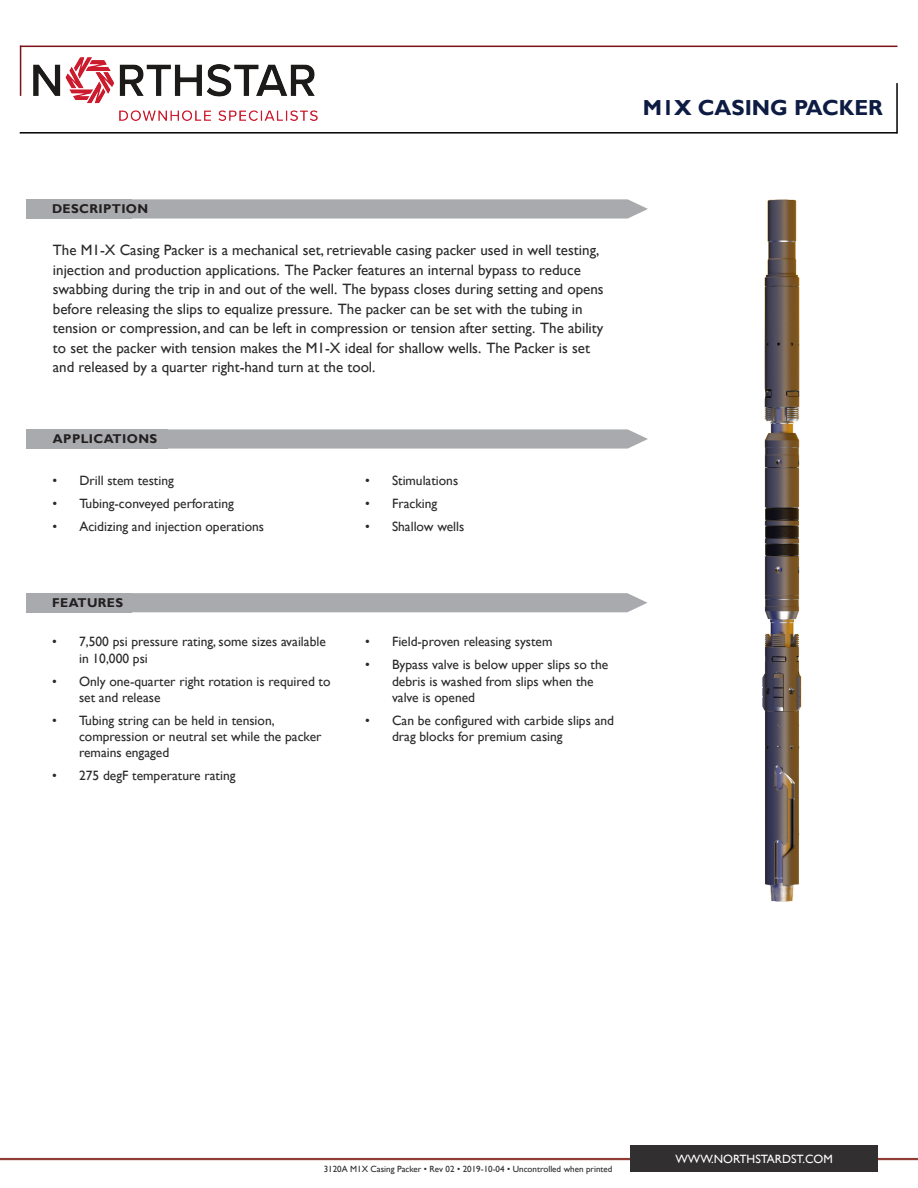
<style>
.page{position:relative;width:918px;height:1188px;background:#fff}
.page>*{position:absolute;margin:0;border:0;box-sizing:border-box;transform-origin:0 0}
.t1{font:700 21.75px "Gill Sans";color:#0e1c44}
.t2{font:15px/19.5px "Gill Sans";color:#2b292a}
.t3{font:13.5px/16.2px "Gill Sans";color:#2b292a}
.t4{font:700 12.75px "Gill Sans";letter-spacing:.03em;color:#231f20}
.t5{font:12px "Gill Sans";color:#fff}
.t6{font:9px "Gill Sans";color:#2b292a}
</style>
<div class="page">
<hr style="left:0;top:1158px;width:918px;height:2px;background:#8f3d35">
<div style="left:630px;top:1146px;width:248px;height:26px;background:#312f30"></div>
<img style="left:33px;top:57px;width:284px;height:64px">
<div style="left:26px;top:429px;width:141px;height:20px;background:#a8aaad"></div>
<svg style="left:132px;top:593px;width:516px;height:19px;background:#aaacaf"></svg>
<div style="left:26px;top:593px;width:106px;height:19px;background:#a8aaad"></div>
<svg style="left:167px;top:429px;width:481px;height:20px;background:#adafb2"></svg>
<svg style="left:132px;top:199px;width:516px;height:20px;background:#adafb1"></svg>
<div style="left:26px;top:199px;width:106px;height:20px;background:#a8aaad"></div>
<hr style="left:20px;top:46px;width:877px;height:1px;background:#7b1119">
<hr style="left:20px;top:46px;width:1px;height:50px;background:#7b1119">
<hr style="left:20px;top:132px;width:877px;height:2px;background:#000">
<hr style="left:896px;top:83px;width:2px;height:50px;background:#000">
<img style="left:762px;top:199px;width:40px;height:703px">
<p class="t1" style="left:643px;top:94px;width:242px">M1X CASING PACKER</p>
<p class="t4" style="left:52px;top:201px;width:98px">DESCRIPTION</p>
<p class="t2" style="left:53px;top:241px;width:552px">The M1-X Casing Packer is a mechanical set, retrievable casing packer used in well testing, injection and production applications. The Packer features an internal bypass to reduce swabbing during the trip in and out of the well. The bypass closes during setting and opens before releasing the slips to equalize pressure. The packer can be set with the tubing in tension or compression, and can be left in compression or tension after setting. The ability to set the packer with tension makes the M1-X ideal for shallow wells. The Packer is set and released by a quarter right-hand turn at the tool.</p>
<p class="t4" style="left:53px;top:431px;width:106px">APPLICATIONS</p>
<p class="t3" style="left:52px;top:473px;width:123px">• Drill stem testing</p>
<p class="t3" style="left:52px;top:496px;width:183px">• Tubing-conveyed perforating</p>
<p class="t3" style="left:52px;top:519px;width:213px">• Acidizing and injection operations</p>
<p class="t4" style="left:52px;top:595px;width:72px">FEATURES</p>
<p class="t3" style="left:79px;top:634px;width:248px;text-indent:-27px">• 7,500 psi pressure rating, some sizes available in 10,000 psi</p>
<p class="t3" style="left:79px;top:673px;width:253px;text-indent:-27px">• Only one-quarter right rotation is required to set and release</p>
<p class="t3" style="left:79px;top:712px;width:244px;text-indent:-27px">• Tubing string can be held in tension, compression or neutral set while the packer remains engaged</p>
<p class="t3" style="left:52px;top:768px;width:185px">• 275 degF temperature rating</p>
<p class="t3" style="left:365px;top:473px;width:95px">• Stimulations</p>
<p class="t3" style="left:365px;top:496px;width:74px">• Fracking</p>
<p class="t3" style="left:365px;top:519px;width:101px">• Shallow wells</p>
<p class="t3" style="left:365px;top:634px;width:189px">• Field-proven releasing system</p>
<p class="t3" style="left:392px;top:657px;width:218px;text-indent:-27px">• Bypass valve is below upper slips so the debris is washed from slips when the valve is opened</p>
<p class="t3" style="left:392px;top:712px;width:224px;text-indent:-27px">• Can be configured with carbide slips and drag blocks for premium casing</p>
<p class="t6" style="left:324px;top:1164px;width:290px">3120A M1X Casing Packer • Rev 02 • 2019-10-04 • Uncontrolled when printed</p>
<p class="t5" style="left:675px;top:1152px;width:159px">WWW.NORTHSTARDST.COM</p>
</div>
